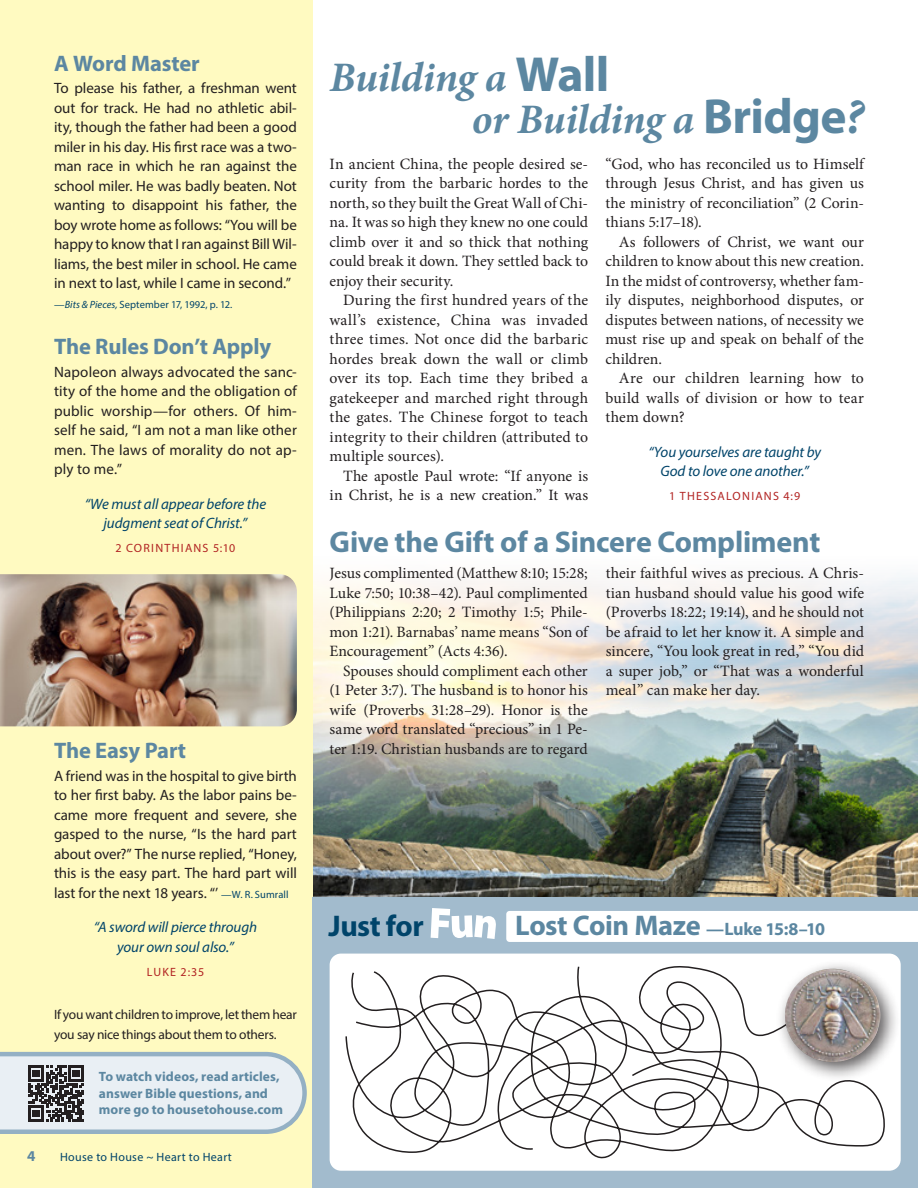
<style>
.page{position:relative;width:918px;height:1188px;background:#fff}
.page>*{position:absolute;margin:0;border:0;box-sizing:border-box;transform-origin:0 0}
.Article_headings{font:italic 700 42px "Minion Pro";letter-spacing:-.01em;color:#5c87a1}
.Side_Article_Headings{font:700 30px "Myriad Pro";letter-spacing:-.01em;color:#5c87a1}
.Side_Article_Headings-2{font:700 30px "Myriad Pro";letter-spacing:-.02em;color:#00446a}
.Side_Article_Headings-3{font:700 28.5px "Myriad Pro";letter-spacing:-.015em;color:#5c87a1}
.Side_Article_Headings-4{font:700 22.5px "Myriad Pro";letter-spacing:-.01em;color:#5c87a1}
.Body_Serif_indent{font:15.75px/19.5px "Minion Pro";color:#231f20;text-align:justify}
.Body_Serif_no_indent{font:15.75px/19.5px "Minion Pro";letter-spacing:-.005em;color:#231f20;text-align:justify}
.Body_Sans-Serif_no_indent{font:15px/19.5px "Myriad Pro";color:#231f20;text-align:justify}
.scripture_1{font:italic 15px/19.5px "Myriad Pro";letter-spacing:-.005em;color:#00446a;text-align:center}
.t1{font:700 15px "Myriad Pro";color:#5c87a1}
.Main_Article_Headings{font:700 13.5px/16.5px "Myriad Pro";letter-spacing:.005em;color:#5c87a1}
.Body_Sans-Serif_no_indent-2{font:13.5px/19.5px "Myriad Pro";letter-spacing:-.02em;color:#231f20}
.scripture_attribution_1{font:12px "Myriad Pro";letter-spacing:.1em;color:#b22423}
.t2{font:12px "Myriad Pro";letter-spacing:.03em;color:#00446a}
.Body_Sans-Serif_no_indent-3{font:10.5px "Myriad Pro";letter-spacing:.005em;color:#00446a}
.s1{font-style:italic}
.s2{font-size:10.5px;color:#00446a}
.s3{font-family:"Myriad Pro";font-style:normal;font-size:49.5px}
.s4{font-size:49.5px}
.s5{font-size:18px}
</style>
<div class="page">
<img style="left:313px;top:577px;width:605px;height:321px">
<div style="left:0;top:0;width:313px;height:1188px;background:#fffac1"></div>
<div style="left:313px;top:898px;width:605px;height:290px;background:#a2bbcd"></div>
<div style="left:506px;top:911px;width:412px;height:31px;background:#fff"></div>
<svg style="left:431px;top:908px;width:65px;height:31px"></svg>
<div style="left:330px;top:954px;width:571px;height:217px;background:#fff;border-radius:11px"></div>
<svg style="left:0;top:1051px;width:307px;height:83px;background:#cfd6da"></svg>
<img style="left:0;top:574px;width:297px;height:152px">
<svg style="left:345px;top:966px;width:541px;height:205px"></svg>
<div style="left:775px;top:959px;width:125px;height:123px;background:#231f20;opacity:.75"></div>
<img style="left:785px;top:969px;width:95px;height:93px">
<p class="Side_Article_Headings-4" style="left:54px;top:49px;width:147px">A Word Master</p>
<p class="Body_Sans-Serif_no_indent" style="left:54px;top:78px;width:244px">To please his father, a freshman went out for track. He had no athletic abil&shy;ity, though the father had been a good miler in his day. His first race was a two&shy;man race in which he ran against the school miler. He was badly beaten. Not wanting to disappoint his father, the boy wrote home as follows: “You will be happy to know that I ran against Bill Wil&shy;liams, the best miler in school. He came in next to last, while I came in second.”</p>
<p class="Body_Sans-Serif_no_indent-3" style="left:54px;top:298px;width:180px">—<span class="s1">Bits &amp; Pieces,</span> September 17, 1992, p. 12.</p>
<p class="Side_Article_Headings-4" style="left:54px;top:332px;width:219px">The Rules Don’t Apply</p>
<p class="Body_Sans-Serif_no_indent" style="left:54px;top:362px;width:244px">Napoleon always advocated the sanc&shy;tity of the home and the obligation of public worship—for others. Of him&shy;self he said, “I am not a man like other men. The laws of morality do not ap&shy;ply to me.”</p>
<p class="scripture_1" style="left:85px;top:494px;width:183px">“We must all appear before the judgment seat of Christ.”</p>
<p class="scripture_attribution_1" style="left:115px;top:541px;width:121px">2 CORINTHIANS 5:10</p>
<p class="Side_Article_Headings-4" style="left:54px;top:736px;width:134px">The Easy Part</p>
<p class="Body_Sans-Serif_no_indent" style="left:54px;top:766px;width:244px">A friend was in the hospital to give birth to her first baby. As the labor pains be&shy;came more frequent and severe, she gasped to the nurse, “Is the hard part about over?” The nurse replied, “Honey, this is the easy part. The hard part will last for the next 18 years. “’ <span class="s2">—W. R. Sumrall</span></p>
<p class="scripture_1" style="left:94px;top:917px;width:165px">“A sword will pierce through your own soul also.”</p>
<p class="scripture_attribution_1" style="left:147px;top:964px;width:59px">LUKE 2:35</p>
<p class="Body_Sans-Serif_no_indent-2" style="left:54px;top:1005px;width:244px">If you want children to improve, let them hear you say nice things about them to others.</p>
<p class="Main_Article_Headings" style="left:99px;top:1068px;width:186px">To watch videos, read articles, answer Bible questions, and more go to housetohouse.com</p>
<p class="t1" style="left:27px;top:1146px;width:10px">4</p>
<p class="t2" style="left:60px;top:1150px;width:173px">House to House ~ Heart to Heart</p>
<p class="Article_headings" style="left:330px;top:48px;width:281px">Building a <span class="s3">Wall</span></p>
<p class="Article_headings" style="left:472px;top:90px;width:394px">or Building a <span class="s3">Bridge</span><span class="s4">?</span></p>
<p class="Body_Serif_no_indent" style="left:330px;top:154px;width:260px">In ancient China, the people desired se&shy;curity from the barbaric hordes to the north, so they built the Great Wall of Chi&shy;na. It was so high they knew no one could climb over it and so thick that nothing could break it down. They settled back to enjoy their security.</p>
<p class="Body_Serif_indent" style="left:330px;top:290px;width:260px;text-indent:14px">During the first hundred years of the wall’s existence, China was invaded three times. Not once did the barbaric hordes break down the wall or climb over its top. Each time they bribed a gatekeeper and marched right through the gates. The Chinese forgot to teach integrity to their children (attributed to multiple sources).</p>
<p class="Body_Serif_indent" style="left:330px;top:466px;width:260px;text-align:right">The apostle Paul wrote: “If anyone is in Christ, he is a new creation.” It was</p>
<p class="Body_Serif_indent" style="left:605px;top:154px;width:260px">“God, who has reconciled us to Himself through Jesus Christ, and has given us the ministry of reconciliation” (2 Corin&shy;thians 5:17–18).</p>
<p class="Body_Serif_indent" style="left:605px;top:232px;width:260px;text-indent:14px">As followers of Christ, we want our children to know about this new creation.<br>In the midst of controversy, whether fam&shy;ily disputes, neighborhood disputes, or disputes between nations, of necessity we must rise up and speak on behalf of the children.</p>
<p class="Body_Serif_indent" style="left:605px;top:368px;width:260px;text-indent:14px">Are our children learning how to build walls of division or how to tear them down?</p>
<p class="scripture_1" style="left:648px;top:442px;width:174px">“You yourselves are taught by<br>God to love one another.”</p>
<p class="scripture_attribution_1" style="left:669px;top:489px;width:132px">1 THESSALONIANS 4:9</p>
<p class="Side_Article_Headings" style="left:330px;top:522px;width:492px">Give the Gift of a Sincere Compliment</p>
<p class="Body_Serif_no_indent" style="left:330px;top:564px;width:260px">Jesus complimented (Matthew 8:10; 15:28; Luke 7:50; 10:38–42). Paul complimented (Philippians 2:20; 2 Timothy 1:5; Phile&shy;mon 1:21). Barnabas’ name means “Son of Encouragement” (Acts 4:36).</p>
<p class="Body_Serif_indent" style="left:330px;top:661px;width:260px;text-indent:14px">Spouses should compliment each other (1 Peter 3:7). The husband is to honor his wife (Proverbs 31:28–29). Honor is the same word translated “precious” in 1 Pe&shy;ter 1:19. Christian husbands are to regard</p>
<p class="Body_Serif_indent" style="left:606px;top:564px;width:260px">their faithful wives as precious. A Chris&shy;tian husband should value his good wife (Proverbs 18:22; 19:14), and he should not be afraid to let her know it. A simple and sincere, “You look great in red,” “You did a super job,” or “That was a wonderful meal” can make her day.</p>
<p class="Side_Article_Headings-2" style="left:329px;top:906px;width:97px">Just for</p>
<p class="Side_Article_Headings-3" style="left:515px;top:907px;width:312px">Lost Coin Maze <span class="s5">—Luke 15:8–10</span></p>
</div>
